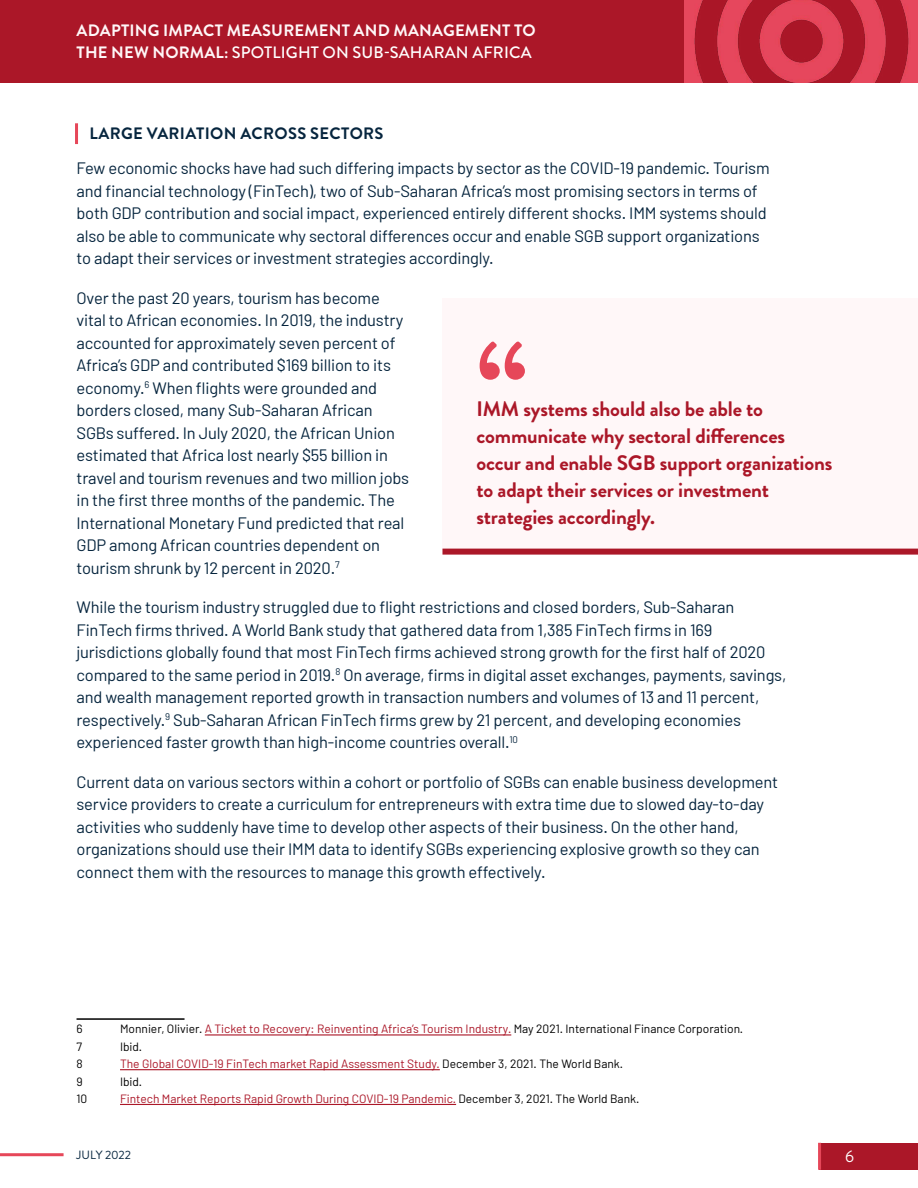
<style>
.page{position:relative;width:918px;height:1188px;background:#fff}
.page>*{position:absolute;margin:0;border:0;box-sizing:border-box;transform-origin:0 0}
.t1{font:700 130.5px "Brandon Grotesque";color:#e64759}
.t2{font:700 21px/27px "Brandon Grotesque";letter-spacing:-.01em;color:#ab1728}
.t3{font:16.5px/22.5px "Barlow";letter-spacing:-.01em;color:#06253e}
.t4{font:700 16.5px/22.5px "Brandon Grotesque";letter-spacing:.01em;color:#fff7f8}
.t5{font:700 16.5px "Brandon Grotesque";letter-spacing:.02em;color:#06253e}
.t6{font:16.5px "Brandon Grotesque";color:#fff}
.t7{font:12px "Barlow";color:#ab1728}
.t8{font:12px "Barlow";color:#000}
.t9{font:12px "Brandon Grotesque";letter-spacing:-.01em;color:#06253e}
.s1{font-weight:500;color:#fff}
.s2{color:#ab1728}
.s3{color:#000}
</style>
<div class="page">
<div style="left:820px;top:1143px;width:98px;height:27px;background:#ab1728"></div>
<div style="left:0;top:0;width:918px;height:82px;background:#ab1728"></div>
<img style="left:685px;top:0;width:233px;height:82px">
<hr style="left:1px;top:1153px;width:61px;height:3px;background:#e64759">
<hr style="left:818px;top:1144px;width:3px;height:24px;background:#e64759">
<hr style="left:75px;top:123px;width:3px;height:21px;background:#e64759">
<hr style="left:77px;top:1018px;width:108px;height:2px;background:#000">
<hr style="left:205px;top:1034px;width:306px;height:2px;background:#ab1728">
<hr style="left:120px;top:1069px;width:320px;height:1px;background:#ab1728">
<hr style="left:120px;top:1104px;width:336px;height:1px;background:#ab1728">
<div style="left:442px;top:298px;width:476px;height:252px;background:#fff7f8"></div>
<div style="left:442px;top:549px;width:476px;height:6px;background:#ab1728"></div>
<p class="t4" style="left:77px;top:19px;width:461px">ADAPTING IMPACT MEASUREMENT AND MANAGEMENT TO<br>THE NEW NORMAL: <span class="s1">SPOTLIGHT ON SUB-SAHARAN AFRICA</span></p>
<p class="t5" style="left:89px;top:122px;width:296px">LARGE VARIATION ACROSS SECTORS</p>
<p class="t3" style="left:77px;top:157px;width:695px">Few economic shocks have had such differing impacts by sector as the COVID-19 pandemic. Tourism and financial technology (FinTech), two of Sub-Saharan Africa’s most promising sectors in terms of both GDP contribution and social impact, experienced entirely different shocks. IMM systems should also be able to communicate why sectoral differences occur and enable SGB support organizations to adapt their services or investment strategies accordingly.</p>
<p class="t3" style="left:77px;top:286px;width:334px">Over the past 20 years, tourism has become vital to African economies. In 2019, the industry accounted for approximately seven percent of Africa’s GDP and contributed $169 billion to its economy.<sup>6</sup> When flights were grounded and borders closed, many Sub-Saharan African SGBs suffered. In July 2020, the African Union estimated that Africa lost nearly $55 billion in travel and tourism revenues and two million jobs in the first three months of the pandemic. The International Monetary Fund predicted that real GDP among African countries dependent on tourism shrunk by 12 percent in 2020.<sup>7</sup></p>
<p class="t3" style="left:77px;top:596px;width:711px">While the tourism industry struggled due to flight restrictions and closed borders, Sub-Saharan FinTech firms thrived. A World Bank study that gathered data from 1,385 FinTech firms in 169 jurisdictions globally found that most FinTech firms achieved strong growth for the first half of 2020 compared to the same period in 2019.<sup>8</sup> On average, firms in digital asset exchanges, payments, savings, and wealth management reported growth in transaction numbers and volumes of 13 and 11 percent, respectively.<sup>9</sup> Sub-Saharan African FinTech firms grew by 21 percent, and developing economies experienced faster growth than high-income countries overall.<sup>10</sup></p>
<p class="t3" style="left:77px;top:770px;width:703px">Current data on various sectors within a cohort or portfolio of SGBs can enable business development service providers to create a curriculum for entrepreneurs with extra time due to slowed day-to-day activities who suddenly have time to develop other aspects of their business. On the other hand, organizations should use their IMM data to identify SGBs experiencing explosive growth so they can connect them with the resources to manage this growth effectively.</p>
<h1 class="t1" style="left:477px;top:298px;width:53px">“</h1>
<p class="t2" style="left:477px;top:396px;width:310px">IMM systems should also be able to communicate why sectoral differences</p>
<p class="t2" style="left:477px;top:450px;width:357px">occur and enable SGB support organizations to adapt their services or investment strategies accordingly.</p>
<p class="t8" style="left:77px;top:1022px;width:8px">6</p>
<p class="t8" style="left:120px;top:1022px;width:625px">Monnier, Olivier. <span class="s2">A Ticket to Recovery: Reinventing Africa’s Tourism Industry.</span> May 2021. International Finance Corporation.</p>
<p class="t8" style="left:77px;top:1039px;width:7px">7</p>
<p class="t8" style="left:120px;top:1039px;width:24px">Ibid.</p>
<p class="t8" style="left:77px;top:1056px;width:8px">8</p>
<p class="t7" style="left:120px;top:1056px;width:505px">The Global COVID-19 FinTech market Rapid Assessment Study. <span class="s3">December 3, 2021. The World Bank.</span></p>
<p class="t8" style="left:77px;top:1074px;width:8px">9</p>
<p class="t8" style="left:120px;top:1074px;width:24px">Ibid.</p>
<p class="t8" style="left:77px;top:1091px;width:12px">10</p>
<p class="t7" style="left:120px;top:1091px;width:521px">Fintech Market Reports Rapid Growth During COVID-19 Pandemic. <span class="s3">December 3, 2021. The World Bank.</span></p>
<p class="t9" style="left:77px;top:1147px;width:56px">JULY 2022</p>
<p class="t6" style="left:845px;top:1145px;width:10px">6</p>
</div>
